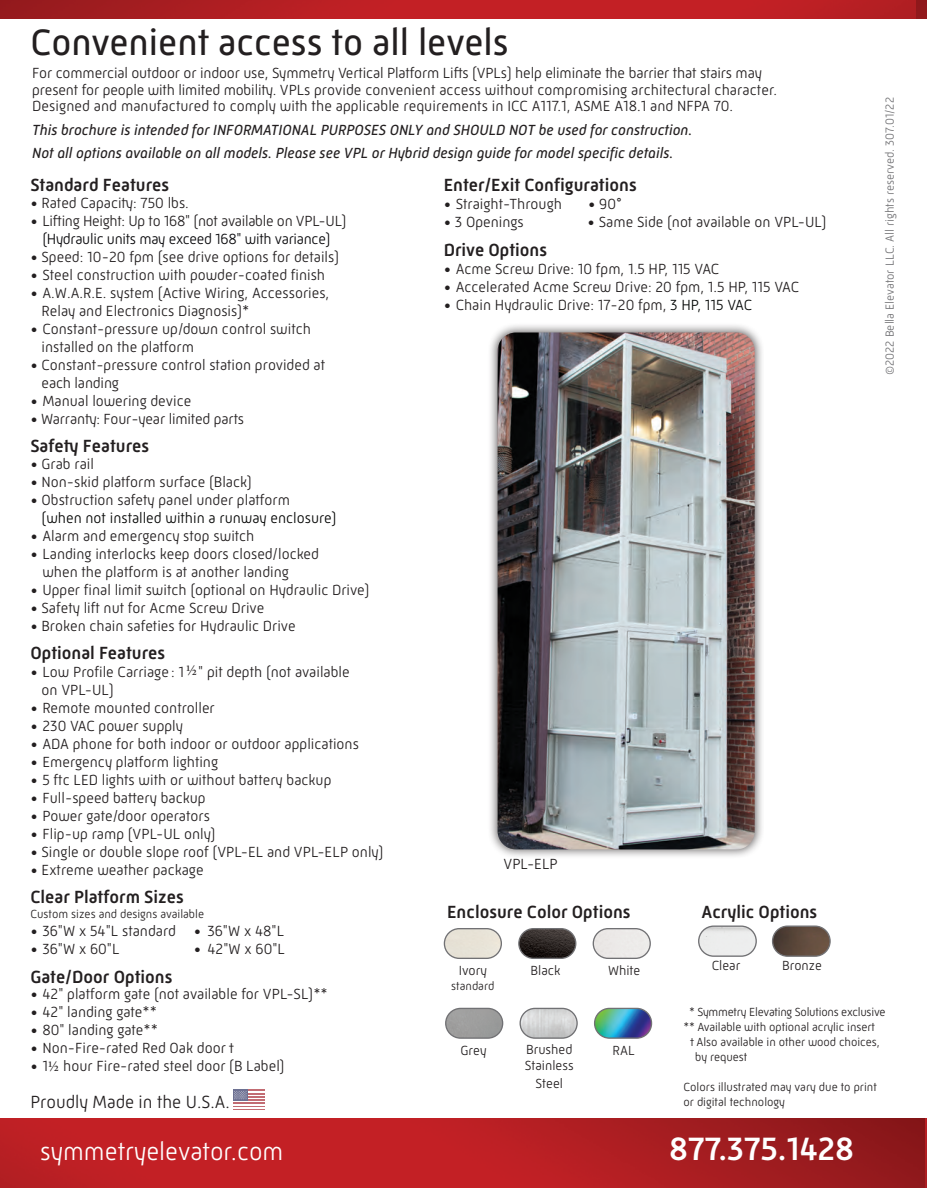
<style>
.page{position:relative;width:927px;height:1188px;background:#fff}
.page>*{position:absolute;margin:0;border:0;box-sizing:border-box;transform-origin:0 0}
.t1{font:37.5px "Mic 32 New";color:#231f20}
.t2{font:500 33px "Mic 32 New";color:#fff}
.t3{font:300 25.5px "Mic 32 New";color:#fff}
.t4{font:500 18px "Mic 32 New";color:#231f20}
.t5{font:300 18px "Mic 32 New";color:#231f20}
.t6{font:300 15px/18px "Mic 32 New";color:#231f20}
.t7{font:italic 15px "Mic 32 New";color:#231f20}
.t8{font:300 15px/18px "Mic 32 New";color:#050605}
.t9{font:300 15px "Mic 32 New";letter-spacing:-.02em;color:#231f20}
.t10{font:300 15px "Mic 32 New";letter-spacing:-.02em;color:#08080b}
.t11{font:300 13.5px/16.2px "Mic 32 New";color:#231f20}
.t12{font:300 12px "Mic 32 New";letter-spacing:-.005em;color:#231f20}
.t13{font:300 12px "Mic 32 New";color:#717174}
.s1{color:#060908}
.s2{color:#231f20}
.s3{font-family:"Minion Pro";font-weight:400}
</style>
<div class="page">
<img style="left:924px;top:1119px;width:3px;height:69px">
<img style="left:0;top:1119px;width:924px;height:69px">
<img style="left:0;top:0;width:917px;height:19px">
<div style="left:488px;top:323px;width:276px;height:536px;background:#231f20;opacity:.75"></div>
<img style="left:498px;top:333px;width:257px;height:516px">
<img style="left:444px;top:930px;width:56px;height:27px">
<div style="left:444px;top:928px;width:58px;height:31px;border:1px solid #717174;border-radius:15px"></div>
<img style="left:519px;top:929px;width:57px;height:29px;border-radius:15px">
<div style="left:518px;top:928px;width:58px;height:31px;border:1px solid #717174;border-radius:15px"></div>
<img style="left:593px;top:929px;width:57px;height:29px;border-radius:15px">
<div style="left:593px;top:928px;width:58px;height:31px;border:1px solid #717174;border-radius:15px"></div>
<img style="left:772px;top:926px;width:58px;height:30px;border-radius:15px">
<div style="left:772px;top:926px;width:59px;height:31px;border:1px solid #717174;border-radius:15px"></div>
<img style="left:699px;top:926px;width:57px;height:30px;border-radius:15px">
<div style="left:698px;top:926px;width:59px;height:31px;border:1px solid #717174;border-radius:15px"></div>
<hr style="left:233px;top:1109px;width:32px;height:1px;background:#a11c28">
<hr style="left:233px;top:1105px;width:32px;height:2px;background:#a11c28">
<hr style="left:233px;top:1102px;width:32px;height:2px;background:#a11c28">
<hr style="left:233px;top:1099px;width:32px;height:2px;background:#a11c28">
<hr style="left:233px;top:1096px;width:32px;height:2px;background:#a11c28">
<hr style="left:233px;top:1093px;width:32px;height:1px;background:#a11c28">
<hr style="left:233px;top:1090px;width:32px;height:1px;background:#a11c28">
<div style="left:233px;top:1090px;width:15px;height:11px;background:#727696"></div>
<svg style="left:234px;top:1091px;width:13px;height:8px"></svg>
<img style="left:446px;top:1008px;width:57px;height:30px;border-radius:15px">
<div style="left:445px;top:1008px;width:58px;height:31px;border:1px solid #717174;border-radius:15px"></div>
<div style="left:520px;top:1008px;width:57px;height:30px;background:#231f20;opacity:.18"></div>
<div style="left:519px;top:1008px;width:59px;height:31px;border:1px solid #717174;border-radius:15px"></div>
<div style="left:595px;top:1008px;width:56px;height:30px;background:#231f20;opacity:.18"></div>
<div style="left:594px;top:1008px;width:58px;height:31px;border:1px solid #717174;border-radius:15px"></div>
<img style="left:917px;top:0;width:10px;height:19px">
<p class="t1" style="left:30px;top:21px;width:480px">Convenient access to all levels</p>
<p class="t6" style="left:32px;top:64px;width:731px">For commercial outdoor or indoor use, Symmetry Vertical Platform Lifts (VPLs) help eliminate the barrier that stairs may</p>
<p class="t6" style="left:32px;top:81px;width:746px">present for people with limited mobility. VPLs provide convenient access without compromising architectural character.</p>
<p class="t6" style="left:32px;top:97px;width:702px">Designed and manufactured to comply with the applicable requirements in ICC A117.1, ASME A18.1 and NFPA 70.</p>
<p class="t7" style="left:32px;top:121px;width:662px">This brochure is intended for INFORMATIONAL PURPOSES ONLY and SHOULD NOT be used for construction.</p>
<p class="t7" style="left:32px;top:144px;width:642px">Not all options available on all models. Please see VPL or Hybrid design guide for model specific details.</p>
<p class="t4" style="left:444px;top:175px;width:194px">Enter/Exit Configurations</p>
<p class="t6" style="left:444px;top:195px;width:120px">• Straight-Through</p>
<p class="t6" style="left:588px;top:195px;width:35px">• 90°</p>
<p class="t6" style="left:444px;top:213px;width:82px">• 3 Openings</p>
<p class="t6" style="left:588px;top:213px;width:241px">• Same Side (not available on VPL-UL)</p>
<p class="t4" style="left:444px;top:239px;width:105px">Drive Options</p>
<p class="t6" style="left:444px;top:259px;width:277px">• Acme Screw Drive: 10 fpm, 1.5 HP, 115 VAC</p>
<p class="t6" style="left:444px;top:277px;width:357px">• Accelerated Acme Screw Drive: 20 fpm, 1.5 HP, 115 VAC</p>
<p class="t6" style="left:444px;top:295px;width:310px">• Chain Hydraulic Drive: 17-20 fpm, <span class="s1">3 HP, 115 VAC</span></p>
<p class="t13" style="left:883px;top:375px;width:280px;rotate:-90deg">©2022 Bella Elevator LLC. All rights reserved. 307.01/22</p>
<p class="t4" style="left:30px;top:175px;width:140px">Standard Features</p>
<p class="t6" style="left:30px;top:194px;width:160px">• Rated Capacity: 750 lbs.</p>
<p class="t9" style="left:30px;top:212px;width:318px">• Lifting Height: Up to 168" (not available on VPL-UL)</p>
<p class="t10" style="left:42px;top:230px;width:290px">(Hydraulic units may exceed 168" with variance)</p>
<p class="t6" style="left:30px;top:248px;width:310px">• Speed: 10-20 fpm (see drive options for details)</p>
<p class="t6" style="left:30px;top:266px;width:296px">• Steel construction with powder-coated finish</p>
<p class="t6" style="left:30px;top:284px;width:300px">• A.W.A.R.E. system (Active Wiring, Accessories,</p>
<p class="t6" style="left:42px;top:302px;width:209px">Relay and Electronics Diagnosis)*</p>
<p class="t6" style="left:30px;top:320px;width:282px">• Constant-pressure up/down control switch</p>
<p class="t6" style="left:42px;top:338px;width:154px">installed on the platform</p>
<p class="t6" style="left:42px;top:356px;width:285px;text-indent:-11px">• Constant-pressure control station provided at each landing</p>
<p class="t6" style="left:30px;top:392px;width:163px">• Manual lowering device</p>
<p class="t6" style="left:30px;top:410px;width:215px">• Warranty: Four-year limited parts</p>
<p class="t4" style="left:30px;top:436px;width:120px">Safety Features</p>
<p class="t6" style="left:30px;top:454px;width:65px">• Grab rail</p>
<p class="t6" style="left:30px;top:472px;width:223px">• Non-skid platform surface (Black)</p>
<p class="t8" style="left:42px;top:490px;width:296px;text-indent:-11px"><span class="s2">• Obstruction safety panel under platform<br></span>(when not installed within a runway enclosure)</p>
<p class="t6" style="left:30px;top:526px;width:226px">• Alarm and emergency stop switch</p>
<p class="t6" style="left:30px;top:544px;width:290px">• Landing interlocks keep doors closed/locked</p>
<p class="t6" style="left:42px;top:562px;width:248px">when the platform is at another landing</p>
<p class="t6" style="left:30px;top:580px;width:341px">• Upper final limit switch (optional on Hydraulic Drive)</p>
<p class="t6" style="left:30px;top:598px;width:235px">• Safety lift nut for Acme Screw Drive</p>
<p class="t6" style="left:30px;top:616px;width:267px">• Broken chain safeties for Hydraulic Drive</p>
<p class="t4" style="left:30px;top:642px;width:136px">Optional Features</p>
<p class="t6" style="left:30px;top:663px;width:321px">• Low Profile Carriage : 1<span class="s3">½</span>" pit depth (not available</p>
<p class="t6" style="left:42px;top:681px;width:74px">on VPL-UL)</p>
<p class="t6" style="left:30px;top:699px;width:186px">• Remote mounted controller</p>
<p class="t6" style="left:30px;top:717px;width:154px">• 230 VAC power supply</p>
<p class="t6" style="left:30px;top:735px;width:330px">• ADA phone for both indoor or outdoor applications</p>
<p class="t6" style="left:30px;top:753px;width:189px">• Emergency platform lighting</p>
<p class="t6" style="left:30px;top:771px;width:303px">• 5 ftc LED lights with or without battery backup</p>
<p class="t6" style="left:30px;top:789px;width:177px">• Full-speed battery backup</p>
<p class="t6" style="left:30px;top:807px;width:181px">• Power gate/door operators</p>
<p class="t6" style="left:30px;top:825px;width:187px">• Flip-up ramp (VPL-UL only)</p>
<p class="t6" style="left:30px;top:843px;width:355px">• Single or double slope roof (VPL-EL and VPL-ELP only)</p>
<p class="t6" style="left:30px;top:861px;width:175px">• Extreme weather package</p>
<p class="t4" style="left:30px;top:887px;width:155px">Clear Platform Sizes</p>
<p class="t12" style="left:30px;top:907px;width:175px">Custom sizes and designs available</p>
<p class="t6" style="left:30px;top:922px;width:255px">• 36"W x 54"L standard • 36"W x 48"L</p>
<p class="t6" style="left:30px;top:940px;width:91px">• 36"W x 60"L</p>
<p class="t6" style="left:194px;top:940px;width:93px">• 42"W x 60"L</p>
<p class="t4" style="left:30px;top:966px;width:144px">Gate/Door Options</p>
<p class="t6" style="left:30px;top:985px;width:299px">• 42" platform gate (not available for VPL-SL)**</p>
<p class="t6" style="left:30px;top:1003px;width:128px">• 42" landing gate**</p>
<p class="t6" style="left:30px;top:1021px;width:129px">• 80" landing gate**</p>
<p class="t6" style="left:30px;top:1039px;width:206px">• Non-Fire-rated Red Oak door †</p>
<p class="t6" style="left:30px;top:1057px;width:256px">• 1<span class="s3">1/2</span> hour Fire-rated steel door (B Label)</p>
<p class="t6" style="left:504px;top:855px;width:56px">VPL-ELP</p>
<p class="t4" style="left:447px;top:902px;width:185px">Enclosure Color Options</p>
<p class="t4" style="left:701px;top:902px;width:117px">Acrylic Options</p>
<p class="t11" style="left:712px;top:957px;width:30px">Clear</p>
<p class="t11" style="left:782px;top:957px;width:41px">Bronze</p>
<p class="t11" style="left:459px;top:963px;width:30px">Ivory</p>
<p class="t11" style="left:531px;top:963px;width:31px">Black</p>
<p class="t12" style="left:451px;top:979px;width:45px">standard</p>
<p class="t11" style="left:608px;top:963px;width:34px">White</p>
<p class="t12" style="left:689px;top:1005px;width:198px">* Symmetry Elevating Solutions exclusive</p>
<p class="t12" style="left:683px;top:1020px;width:193px">** Available with optional acrylic insert</p>
<p class="t12" style="left:689px;top:1035px;width:192px">† Also available in other wood choices,</p>
<p class="t12" style="left:695px;top:1050px;width:54px">by request</p>
<p class="t12" style="left:683px;top:1080px;width:195px">Colors illustrated may vary due to print</p>
<p class="t12" style="left:683px;top:1095px;width:103px">or digital technology</p>
<p class="t11" style="left:460px;top:1042px;width:28px">Grey</p>
<p class="t11" style="left:525px;top:1041px;width:50px">Brushed<br>Stainless</p>
<p class="t11" style="left:535px;top:1075px;width:29px">Steel</p>
<p class="t11" style="left:613px;top:1042px;width:24px">RAL</p>
<p class="t5" style="left:30px;top:1091px;width:201px">Proudly Made in the U.S.A.</p>
<p class="t3" style="left:40px;top:1136px;width:245px">symmetryelevator.com</p>
<p class="t2" style="left:669px;top:1129px;width:187px">877.375.1428</p>
</div>
